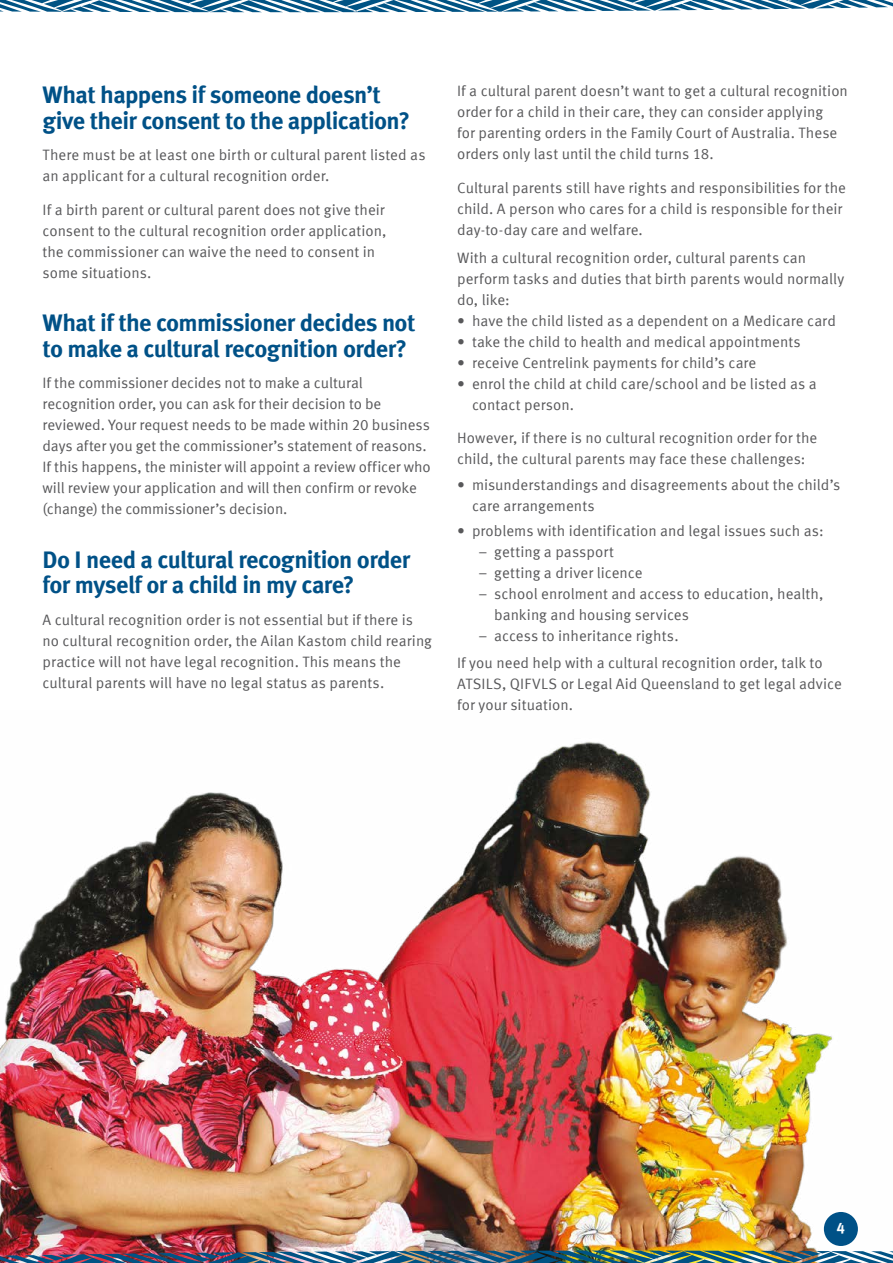
<style>
.page{position:relative;width:893px;height:1263px;background:#fff}
.page>*{position:absolute;margin:0;border:0;box-sizing:border-box;transform-origin:0 0}
.t1{font:700 24px/25.5px "Meta Offc";letter-spacing:-.03em;color:#005187}
.t2{font:15px/21px "Meta Offc Norm";color:#58585a}
.t3{font:700 15px "Meta Offc";color:#fff}
</style>
<div class="page">
<svg style="left:0;top:0;width:893px;height:12px"></svg>
<img style="left:0;top:741px;width:858px;height:509px">
<div style="left:824px;top:1212px;width:34px;height:34px;background:#005187;border-radius:50%"></div>
<img style="left:0;top:1250px;width:893px;height:13px">
<h2 class="t1" style="left:43px;top:83px;width:369px">What happens if someone doesn’t give their consent to the application?</h2>
<p class="t2" style="left:43px;top:145px;width:385px">There must be at least one birth or cultural parent listed as an applicant for a cultural recognition order.</p>
<p class="t2" style="left:43px;top:200px;width:346px">If a birth parent or cultural parent does not give their consent to the cultural recognition order application, the commissioner can waive the need to consent in some situations.</p>
<h2 class="t1" style="left:43px;top:311px;width:374px">What if the commissioner decides not to make a cultural recognition order?</h2>
<p class="t2" style="left:43px;top:373px;width:390px">If the commissioner decides not to make a cultural recognition order, you can ask for their decision to be reviewed. Your request needs to be made within 20 business days after you get the commissioner’s statement of reasons.<br>If this happens, the minister will appoint a review officer who will review your application and will then confirm or revoke (change) the commissioner’s decision.</p>
<h2 class="t1" style="left:43px;top:547px;width:369px">Do I need a cultural recognition order for myself or a child in my care?</h2>
<p class="t2" style="left:43px;top:609px;width:391px">A cultural recognition order is not essential but if there is no cultural recognition order, the Ailan Kastom child rearing practice will not have legal recognition. This means the cultural parents will have no legal status as parents.</p>
<p class="t2" style="left:457px;top:81px;width:392px">If a cultural parent doesn’t want to get a cultural recognition order for a child in their care, they can consider applying<br>for parenting orders in the Family Court of Australia. These orders only last until the child turns 18.</p>
<p class="t2" style="left:457px;top:178px;width:390px">Cultural parents still have rights and responsibilities for the child. A person who cares for a child is responsible for their day-to-day care and welfare.</p>
<p class="t2" style="left:457px;top:247px;width:389px">With a cultural recognition order, cultural parents can perform tasks and duties that birth parents would normally do, like:</p>
<p class="t2" style="left:457px;top:310px;width:380px">• have the child listed as a dependent on a Medicare card</p>
<p class="t2" style="left:457px;top:331px;width:345px">• take the child to health and medical appointments</p>
<p class="t2" style="left:457px;top:352px;width:301px">• receive Centrelink payments for child’s care</p>
<p class="t2" style="left:472px;top:373px;width:346px;text-indent:-15px">• enrol the child at child care/school and be listed as a contact person.</p>
<p class="t2" style="left:457px;top:428px;width:362px">However, if there is no cultural recognition order for the child, the cultural parents may face these challenges:</p>
<p class="t2" style="left:472px;top:474px;width:370px;text-indent:-15px">• misunderstandings and disagreements about the child’s care arrangements</p>
<p class="t2" style="left:457px;top:520px;width:368px">• problems with identification and legal issues such as:</p>
<p class="t2" style="left:478px;top:541px;width:137px">– getting a passport</p>
<p class="t2" style="left:478px;top:562px;width:166px">– getting a driver licence</p>
<p class="t2" style="left:494px;top:583px;width:331px;text-indent:-16px">– school enrolment and access to education, health, banking and housing services</p>
<p class="t2" style="left:478px;top:625px;width:202px">– access to inheritance rights.</p>
<p class="t2" style="left:457px;top:653px;width:386px">If you need help with a cultural recognition order, talk to<br>ATSILS, QIFVLS or Legal Aid Queensland to get legal advice for your situation.</p>
<p class="t3" style="left:837px;top:1219px;width:10px">4</p>
</div>
